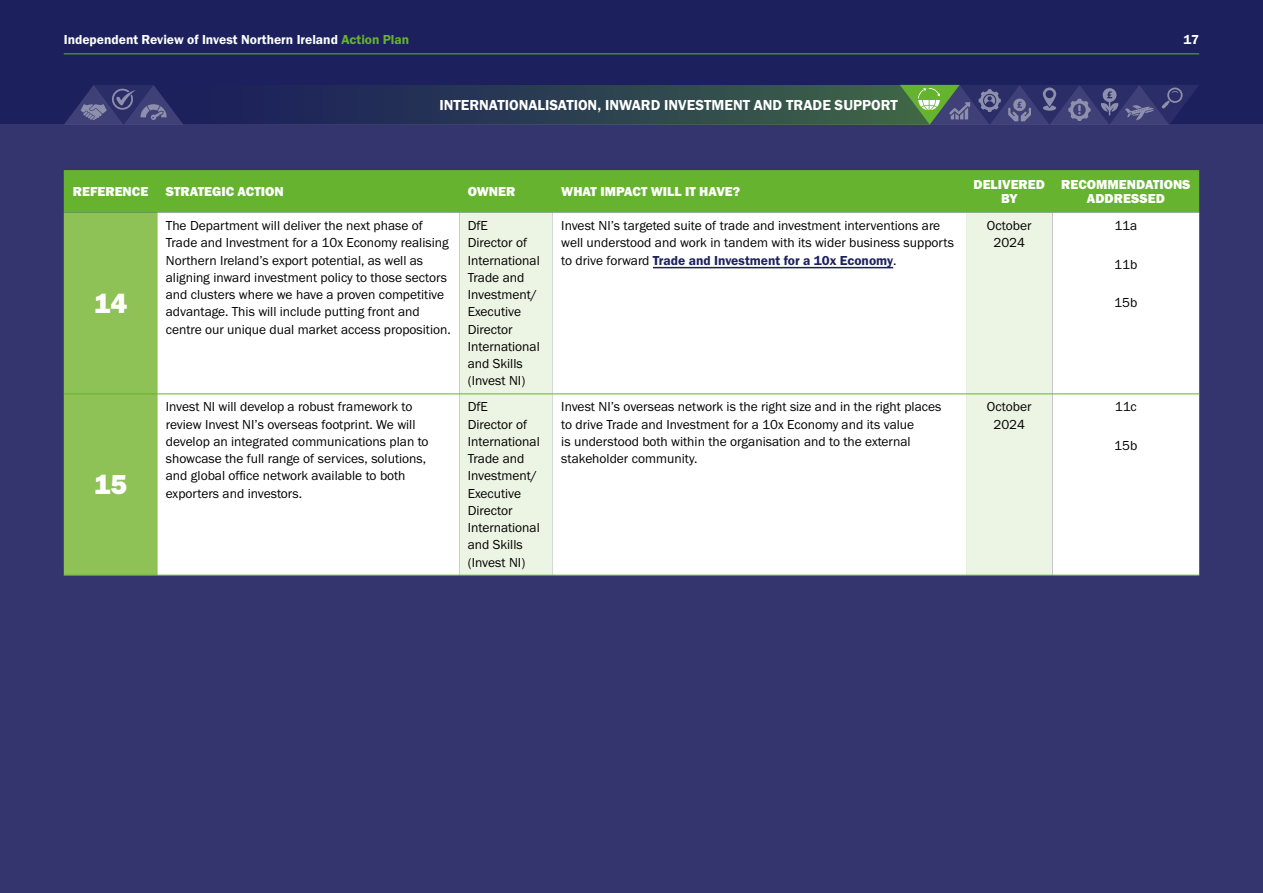
<style>
.page{position:relative;width:1263px;height:893px;background:#fff}
.page>*{position:absolute;margin:0;border:0;box-sizing:border-box;transform-origin:0 0}
.P_-_Table_text{font:28.5px "Franklin Gothic URW Hea";color:#fff}
.t1{font:15px "Franklin Gothic URW Dem";color:#fff}
.P_-_Table_text-2{font:13.5px/17.2px "Franklin Gothic URW Boo";color:#000}
.P_-_Table_text-3{font:13.5px/13.5px "Franklin Gothic URW Hea";color:#fff;text-align:center}
.t2{font:13.5px "Franklin Gothic URW Dem";color:#fff}
.s1{color:#65b32e}
.s2{font-family:"Franklin Gothic URW Dem";color:#1c205c}
</style>
<div class="page">
<div style="left:0;top:0;width:1263px;height:125px;background:#1c205c"></div>
<hr style="left:64px;top:53px;width:1135px;height:1px;background:#65b32e">
<div style="left:0;top:125px;width:1263px;height:768px;background:#34346e"></div>
<div style="left:64px;top:170px;width:1135px;height:43px;background:#65b32e"></div>
<div style="left:64px;top:213px;width:93px;height:362px;background:#8ec156"></div>
<div style="left:157px;top:213px;width:1042px;height:362px;background:#fff"></div>
<svg style="left:459px;top:213px;width:593px;height:362px;background:#f8fbf5"></svg>
<hr style="left:64px;top:393px;width:93px;height:1px;background:#65b32e">
<hr style="left:157px;top:393px;width:302px;height:1px;background:#65b32e">
<hr style="left:459px;top:393px;width:94px;height:1px;background:#65b32e">
<hr style="left:553px;top:393px;width:413px;height:1px;background:#65b32e">
<hr style="left:966px;top:393px;width:86px;height:1px;background:#65b32e">
<hr style="left:1052px;top:393px;width:147px;height:1px;background:#65b32e">
<hr style="left:64px;top:575px;width:93px;height:1px;background:#65b32e">
<hr style="left:157px;top:575px;width:302px;height:1px;background:#65b32e">
<hr style="left:459px;top:575px;width:94px;height:1px;background:#65b32e">
<hr style="left:553px;top:575px;width:413px;height:1px;background:#65b32e">
<hr style="left:966px;top:575px;width:86px;height:1px;background:#65b32e">
<hr style="left:1052px;top:575px;width:147px;height:1px;background:#65b32e">
<hr style="left:653px;top:267px;width:240px;height:1px;background:#1c205c">
<svg style="left:64px;top:85px;width:90px;height:40px"></svg>
<div style="left:154px;top:85px;width:776px;height:40px;background:linear-gradient(to right,#1c1c60,#3b6245)"></div>
<svg style="left:900px;top:85px;width:299px;height:40px"></svg>
<p class="t2" style="left:64px;top:31px;width:347px">Independent Review of Invest Northern Ireland <span class="s1">Action Plan</span></p>
<p class="t2" style="left:1183px;top:31px;width:17px">17</p>
<p class="t1" style="left:439px;top:96px;width:460px">INTERNATIONALISATION, INWARD INVESTMENT AND TRADE SUPPORT</p>
<p class="P_-_Table_text-3" style="left:73px;top:184px;width:77px">REFERENCE</p>
<p class="P_-_Table_text-3" style="left:166px;top:184px;width:119px">STRATEGIC ACTION</p>
<p class="P_-_Table_text-3" style="left:468px;top:184px;width:49px">OWNER</p>
<p class="P_-_Table_text-3" style="left:561px;top:184px;width:180px">WHAT IMPACT WILL IT HAVE?</p>
<p class="P_-_Table_text-3" style="left:973px;top:177px;width:73px">DELIVERED<br>BY</p>
<p class="P_-_Table_text-3" style="left:1061px;top:177px;width:131px">RECOMMENDATIONS<br>ADDRESSED</p>
<p class="P_-_Table_text" style="left:94px;top:285px;width:35px">14</p>
<p class="P_-_Table_text" style="left:94px;top:466px;width:35px">15</p>
<p class="P_-_Table_text-2" style="left:166px;top:217px;width:286px">The Department will deliver the next phase of Trade and Investment for a 10x Economy realising Northern Ireland’s export potential, as well as aligning inward investment policy to those sectors and clusters where we have a proven competitive advantage. This will include putting front and centre our unique dual market access proposition.</p>
<p class="P_-_Table_text-2" style="left:468px;top:217px;width:74px">DfE<br>Director of<br>International<br>Trade and<br>Investment/<br>Executive<br>Director<br>International and Skills (Invest NI)</p>
<p class="P_-_Table_text-2" style="left:561px;top:217px;width:394px">Invest NI’s targeted suite of trade and investment interventions are well understood and work in tandem with its wider business supports to drive forward <span class="s2">Trade and Investment for a 10x Economy</span>.</p>
<p class="P_-_Table_text-2" style="left:987px;top:217px;width:46px;text-align:center">October<br>2024</p>
<p class="P_-_Table_text-2" style="left:1114px;top:217px;width:24px">11a</p>
<p class="P_-_Table_text-2" style="left:1114px;top:255px;width:25px">11b</p>
<p class="P_-_Table_text-2" style="left:1114px;top:294px;width:25px">15b</p>
<p class="P_-_Table_text-2" style="left:166px;top:398px;width:264px">Invest NI will develop a robust framework to review Invest NI’s overseas footprint. We will develop an integrated communications plan to showcase the full range of services, solutions, and global office network available to both exporters and investors.</p>
<p class="P_-_Table_text-2" style="left:468px;top:398px;width:74px">DfE<br>Director of<br>International<br>Trade and<br>Investment/<br>Executive<br>Director<br>International and Skills (Invest NI)</p>
<p class="P_-_Table_text-2" style="left:561px;top:398px;width:382px">Invest NI’s overseas network is the right size and in the right places to drive Trade and Investment for a 10x Economy and its value<br>is understood both within the organisation and to the external stakeholder community.</p>
<p class="P_-_Table_text-2" style="left:987px;top:398px;width:46px;text-align:center">October<br>2024</p>
<p class="P_-_Table_text-2" style="left:1115px;top:398px;width:24px">11c</p>
<p class="P_-_Table_text-2" style="left:1114px;top:437px;width:25px">15b</p>
</div>
